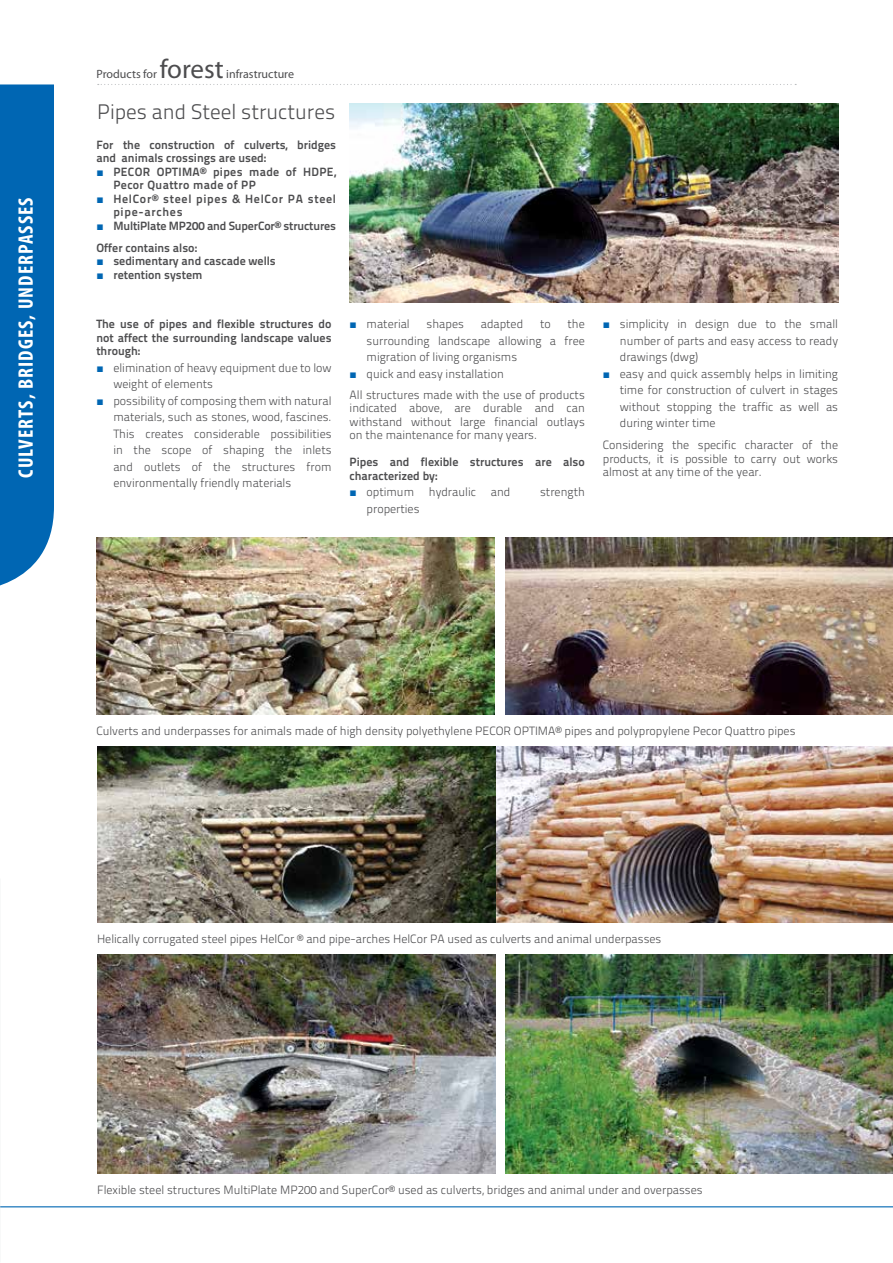
<style>
.page{position:relative;width:893px;height:1263px;background:#fff}
.page>*{position:absolute;margin:0;border:0;box-sizing:border-box;transform-origin:0 0}
.t1{font:27px "Myriad Pro";color:#4d4d4f}
.t2{font:700 condensed 21px "Myriad Pro";letter-spacing:.05em;color:#fff}
.t3{font:300 21px "Titillium Text 22 L";color:#4d4d4f}
.t4{font:300 12px/16.5px "Titillium Text 22 L";color:#4d4d4f;text-align:justify}
.t5{font:700 12px/13.5px "Titillium Text 22 L";color:#4d4d4f}
.t6{font:700 12px/13.5px "Titillium Text 22 L";letter-spacing:.03em;color:#4d4d4f}
.t7{font:700 12px/13.5px "Titillium Text 22 L";letter-spacing:.06em;color:#4d4d4f}
.t8{font:12px "Myriad Pro";color:#4d4d4f}
.s1{font-family:"Arial";color:#0066b3}
.s2{font-family:"Arial";font-weight:700;color:#0066b3}
</style>
<div class="page">
<hr style="left:0;top:1206px;width:893px;height:1px;background:#0066b3">
<div style="left:1px;top:84px;width:53px;height:501px;background:#0066b3"></div>
<svg style="left:98px;top:84px;width:698px;height:1px"></svg>
<img style="left:0;top:0;width:1px;height:867px">
<img style="left:96px;top:538px;width:398px;height:176px">
<img style="left:505px;top:538px;width:388px;height:177px">
<img style="left:97px;top:746px;width:796px;height:177px">
<img style="left:505px;top:955px;width:388px;height:219px">
<img style="left:350px;top:103px;width:489px;height:200px">
<img style="left:97px;top:955px;width:398px;height:219px">
<h2 class="t2" style="left:13px;top:478px;width:282px;rotate:-90deg">CULVERTS, BRIDGES, UNDERPASSES</h2>
<p class="t8" style="left:97px;top:67px;width:62px">Products for</p>
<h1 class="t1" style="left:160px;top:52px;width:66px">forest</h1>
<p class="t8" style="left:226px;top:67px;width:69px">infrastructure</p>
<h2 class="t3" style="left:97px;top:96px;width:239px">Pipes and Steel structures</h2>
<p class="t5" style="left:96px;top:137px;width:241px">For the construction of culverts, bridges and animals crossings are used:</p>
<p class="t6" style="left:113px;top:164px;width:224px;text-indent:-17px"><span class="s1">■</span> PECOR OPTIMA® pipes made of HDPE,<br>Pecor Quattro made of PP</p>
<p class="t7" style="left:113px;top:191px;width:224px;text-indent:-17px"><span class="s1">■</span> HelCor® steel pipes &amp; HelCor PA steel pipe-arches</p>
<p class="t5" style="left:96px;top:214px;width:241px;line-height:22px"><span class="s1">■</span> MultiPlate MP200 and SuperCor® structures<br>Offer contains also:</p>
<p class="t5" style="left:96px;top:254px;width:181px"><span class="s1">■</span> sedimentary and cascade wells</p>
<p class="t5" style="left:96px;top:267px;width:107px"><span class="s1">■</span> retention system</p>
<p class="t5" style="left:96px;top:317px;width:237px;text-align:justify">The use of pipes and flexible structures do not affect the surrounding landscape values through:</p>
<p class="t4" style="left:113px;top:359px;width:220px;text-indent:-17px"><span class="s2">■</span> elimination of heavy equipment due to low weight of elements</p>
<p class="t4" style="left:113px;top:392px;width:220px;text-indent:-17px"><span class="s2">■</span> possibility of composing them with natural materials, such as stones, wood, fascines.<br>This creates considerable possibilities in the scope of shaping the inlets and outlets of the structures from environmentally friendly materials</p>
<p class="t4" style="left:367px;top:315px;width:220px;text-indent:201px">the surrounding landscape allowing a free migration of living organisms</p>
<p class="t4" style="left:350px;top:362px;width:237px;line-height:21px"><span class="s2">■</span> quick and easy installation<br>All structures made with the use of products</p>
<p class="t4" style="left:350px;top:401px;width:237px;line-height:13.5px">indicated above, are durable and can withstand without large financial outlays on the maintenance for many years.</p>
<p class="t5" style="left:350px;top:455px;width:237px">Pipes and flexible structures are also characterized by:</p>
<p class="t4" style="left:350px;top:483px;width:162px"><span class="s2">■</span> optimum hydraulic and</p>
<p class="t4" style="left:540px;top:483px;width:46px">strength</p>
<p class="t4" style="left:367px;top:500px;width:54px">properties</p>
<p class="t4" style="left:350px;top:315px;width:62px"><span class="s2">■</span> material</p>
<p class="t4" style="left:427px;top:315px;width:39px">shapes</p>
<p class="t4" style="left:481px;top:315px;width:44px">adapted</p>
<p class="t4" style="left:540px;top:315px;width:12px">to</p>
<p class="t4" style="left:620px;top:315px;width:220px;text-indent:-17px"><span class="s2">■</span> simplicity in design due to the small number of parts and easy access to ready drawings (dwg)</p>
<p class="t4" style="left:620px;top:365px;width:220px;text-indent:-17px"><span class="s2">■</span> easy and quick assembly helps in limiting time for construction of culvert in stages without stopping the traffic as well as during winter time</p>
<p class="t4" style="left:603px;top:438px;width:237px;line-height:13.5px">Considering the specific character of the products, it is possible to carry out works almost at any time of the year.</p>
<p class="t4" style="left:96px;top:722px;width:701px">Culverts and underpasses for animals made of high density polyethylene PECOR OPTIMA® pipes and polypropylene Pecor Quattro pipes</p>
<p class="t4" style="left:97px;top:930px;width:566px">Helically corrugated steel pipes HelCor ® and pipe-arches HelCor PA used as culverts and animal underpasses</p>
<p class="t4" style="left:97px;top:1181px;width:607px">Flexible steel structures MultiPlate MP200 and SuperCor® used as culverts, bridges and animal under and overpasses</p>
</div>
